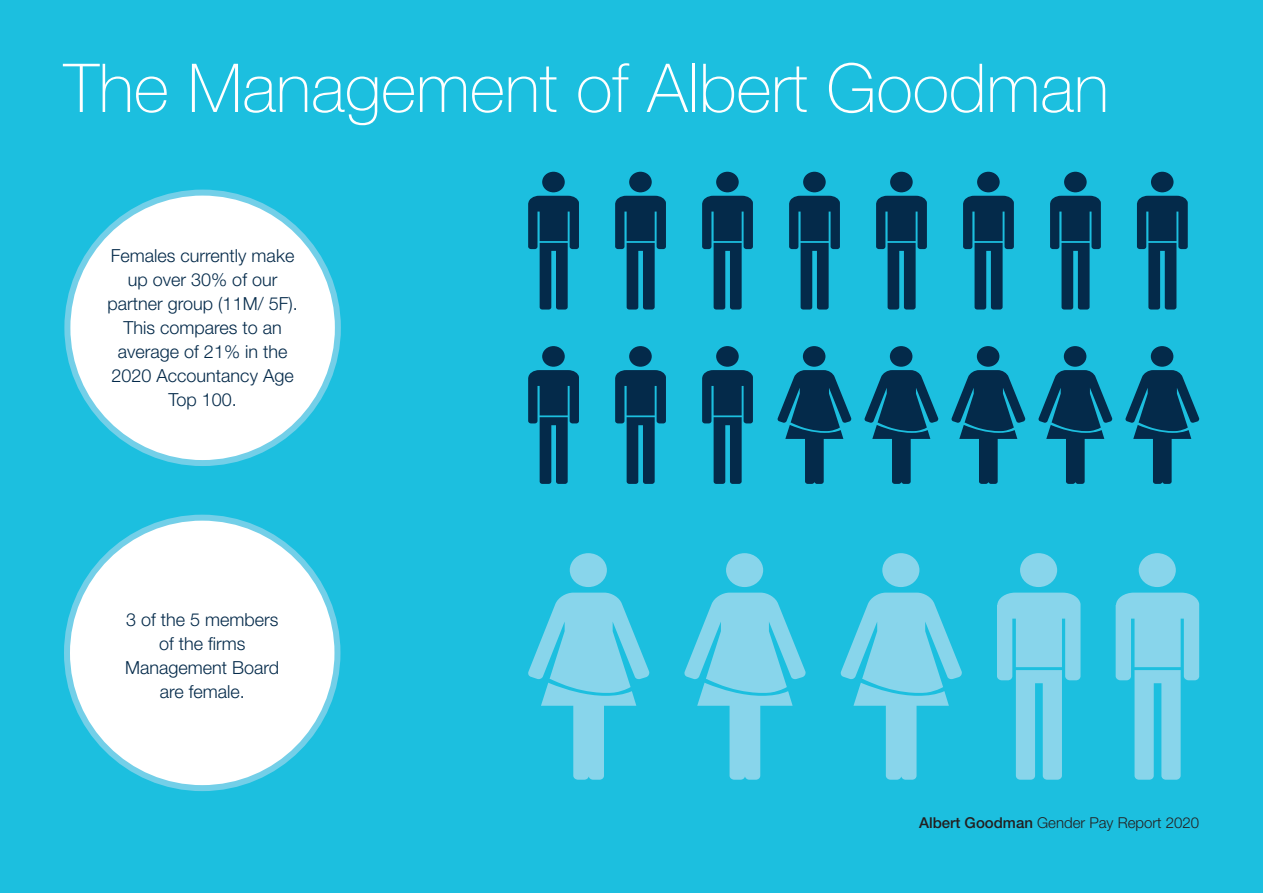
<style>
.page{position:relative;width:1263px;height:893px;background:#1cbfdf}
.page>*{position:absolute;margin:0;border:0;box-sizing:border-box;transform-origin:0 0}
.t1{font:100 67.5px "Helvetica Neue LT Std";color:#fff}
.t2{font:300 18px/24px "Helvetica Neue LT Std";color:#042a4a;text-align:center}
.t3{font:300 15px "Helvetica Neue LT Std";color:#231f20}
.s1{font-weight:500}
</style>
<div class="page">
<div style="left:67px;top:518px;width:270px;height:270px;background:#fff;border-radius:50%"></div>
<div style="left:64px;top:515px;width:276px;height:276px;border:6px solid #73cfe8;border-radius:50%"></div>
<div style="left:67px;top:193px;width:271px;height:270px;background:#fff;border-radius:50%"></div>
<div style="left:64px;top:190px;width:277px;height:276px;border:6px solid #73cfe8;border-radius:50%"></div>
<svg style="left:528px;top:172px;width:51px;height:138px"></svg>
<svg style="left:528px;top:346px;width:51px;height:138px"></svg>
<svg style="left:615px;top:172px;width:51px;height:138px"></svg>
<svg style="left:615px;top:346px;width:51px;height:138px"></svg>
<svg style="left:702px;top:172px;width:51px;height:138px"></svg>
<svg style="left:702px;top:346px;width:51px;height:138px"></svg>
<svg style="left:777px;top:346px;width:74px;height:138px"></svg>
<svg style="left:789px;top:172px;width:51px;height:138px"></svg>
<svg style="left:864px;top:346px;width:74px;height:138px"></svg>
<svg style="left:876px;top:172px;width:51px;height:138px"></svg>
<svg style="left:951px;top:346px;width:74px;height:138px"></svg>
<svg style="left:963px;top:172px;width:51px;height:138px"></svg>
<svg style="left:1038px;top:346px;width:74px;height:138px"></svg>
<svg style="left:1050px;top:172px;width:51px;height:138px"></svg>
<svg style="left:1137px;top:172px;width:51px;height:138px"></svg>
<svg style="left:1125px;top:346px;width:74px;height:138px"></svg>
<svg style="left:997px;top:553px;width:83px;height:227px"></svg>
<svg style="left:1116px;top:553px;width:83px;height:227px"></svg>
<svg style="left:528px;top:553px;width:122px;height:227px"></svg>
<svg style="left:840px;top:553px;width:122px;height:227px"></svg>
<svg style="left:684px;top:553px;width:122px;height:227px"></svg>
<p class="t1" style="left:64px;top:49px;width:1047px">The Management of Albert Goodman</p>
<p class="t2" style="left:108px;top:243px;width:192px">Females currently make up over 30% of our partner group (11M/ 5F).<br>This compares to an average of 21% in the<br>2020 Accountancy Age<br>Top 100.</p>
<p class="t2" style="left:125px;top:607px;width:156px">3 of the 5 members of the firms<br>Management Board are female.</p>
<p class="t3" style="left:919px;top:814px;width:282px"><span class="s1">Albert Goodman</span> Gender Pay Report 2020</p>
</div>
